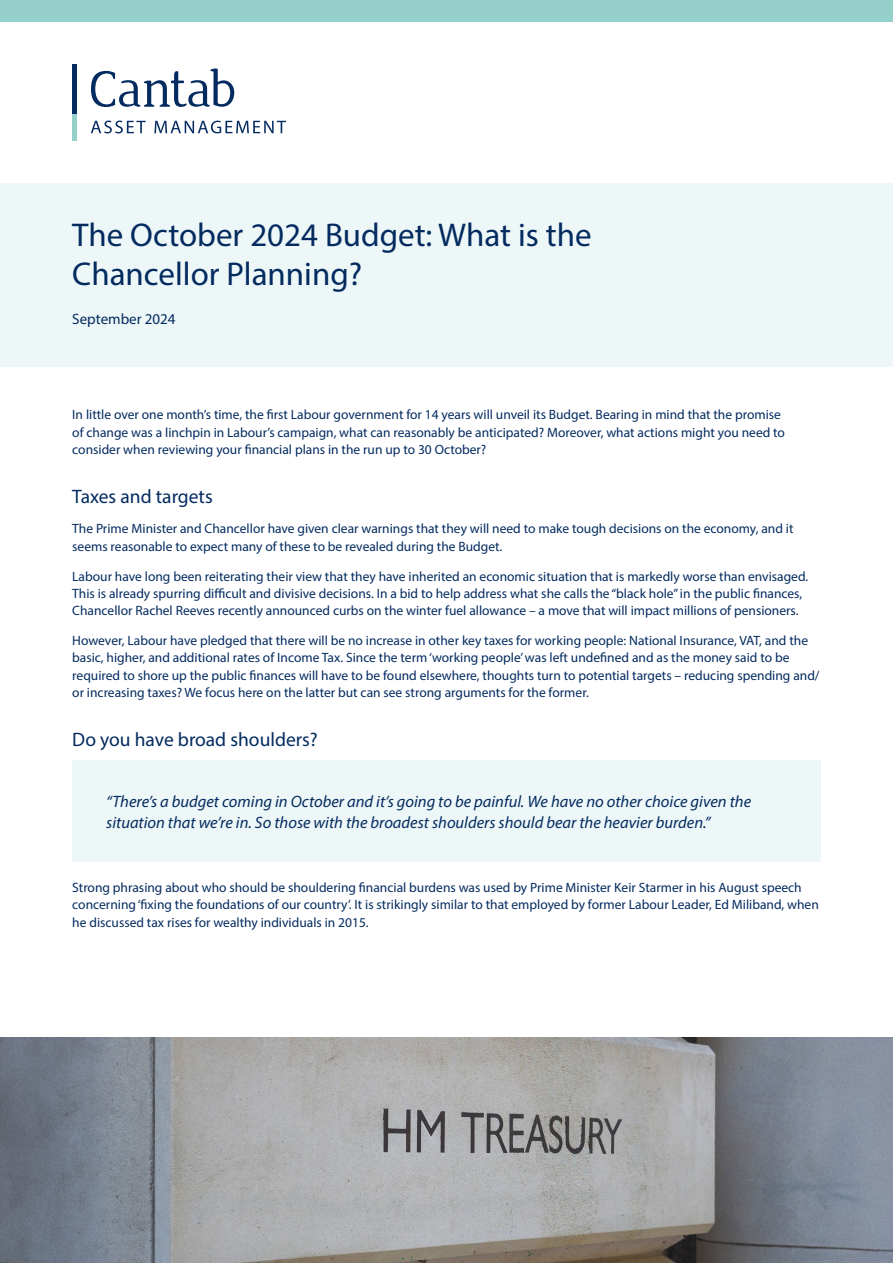
<style>
.page{position:relative;width:893px;height:1263px;background:#fff}
.page>*{position:absolute;margin:0;border:0;box-sizing:border-box;transform-origin:0 0}
.t1{font:33px/39px "Myriad Pro";color:#042b60}
.t2{font:19.5px "Myriad Pro";color:#042b60}
.t3{font:italic 16.5px/21px "Myriad Pro";color:#042b60}
.t4{font:15px "Myriad Pro";color:#042b60}
.t5{font:13.5px/17.2px "Myriad Pro";color:#042b60}
</style>
<div class="page">
<svg style="left:91px;top:69px;width:143px;height:38px"></svg>
<svg style="left:91px;top:121px;width:55px;height:12px"></svg>
<svg style="left:154px;top:121px;width:132px;height:12px"></svg>
<hr style="left:72px;top:64px;width:4px;height:50px;background:#042b60">
<hr style="left:72px;top:114px;width:4px;height:26px;background:#95d0cb">
<div style="left:0;top:0;width:893px;height:21px;background:#95d0cb"></div>
<img style="left:0;top:1037px;width:893px;height:226px">
<div style="left:72px;top:761px;width:749px;height:101px;background:#eef7f7"></div>
<div style="left:0;top:183px;width:893px;height:184px;background:#eef7f7"></div>
<h1 class="t1" style="left:72px;top:215px;width:521px">The October 2024 Budget: What is the<br>Chancellor Planning?</h1>
<p class="t4" style="left:72px;top:310px;width:105px">September 2024</p>
<p class="t5" style="left:72px;top:406px;width:714px">In little over one month’s time, the first Labour government for 14 years will unveil its Budget. Bearing in mind that the promise of change was a linchpin in Labour’s campaign, what can reasonably be anticipated? Moreover, what actions might you need to consider when reviewing your financial plans in the run up to 30 October?</p>
<h2 class="t2" style="left:72px;top:485px;width:142px">Taxes and targets</h2>
<p class="t5" style="left:72px;top:520px;width:723px">The Prime Minister and Chancellor have given clear warnings that they will need to make tough decisions on the economy, and it seems reasonable to expect many of these to be revealed during the Budget.</p>
<p class="t5" style="left:72px;top:567px;width:737px">Labour have long been reiterating their view that they have inherited an economic situation that is markedly worse than envisaged.<br>This is already spurring difficult and divisive decisions. In a bid to help address what she calls the “black hole” in the public finances,<br>Chancellor Rachel Reeves recently announced curbs on the winter fuel allowance – a move that will impact millions of pensioners.</p>
<p class="t5" style="left:72px;top:632px;width:749px">However, Labour have pledged that there will be no increase in other key taxes for working people: National Insurance, VAT, and the basic, higher, and additional rates of Income Tax. Since the term ‘working people’ was left undefined and as the money said to be required to shore up the public finances will have to be found elsewhere, thoughts turn to potential targets – reducing spending and/ or increasing taxes? We focus here on the latter but can see strong arguments for the former.</p>
<h2 class="t2" style="left:72px;top:728px;width:247px">Do you have broad shoulders?</h2>
<p class="t3" style="left:106px;top:791px;width:646px">“There’s a budget coming in October and it’s going to be painful. We have no other choice given the situation that we’re in. So those with the broadest shoulders should bear the heavier burden.”</p>
<p class="t5" style="left:72px;top:879px;width:748px">Strong phrasing about who should be shouldering financial burdens was used by Prime Minister Keir Starmer in his August speech concerning ‘fixing the foundations of our country’. It is strikingly similar to that employed by former Labour Leader, Ed Miliband, when he discussed tax rises for wealthy individuals in 2015.</p>
</div>
